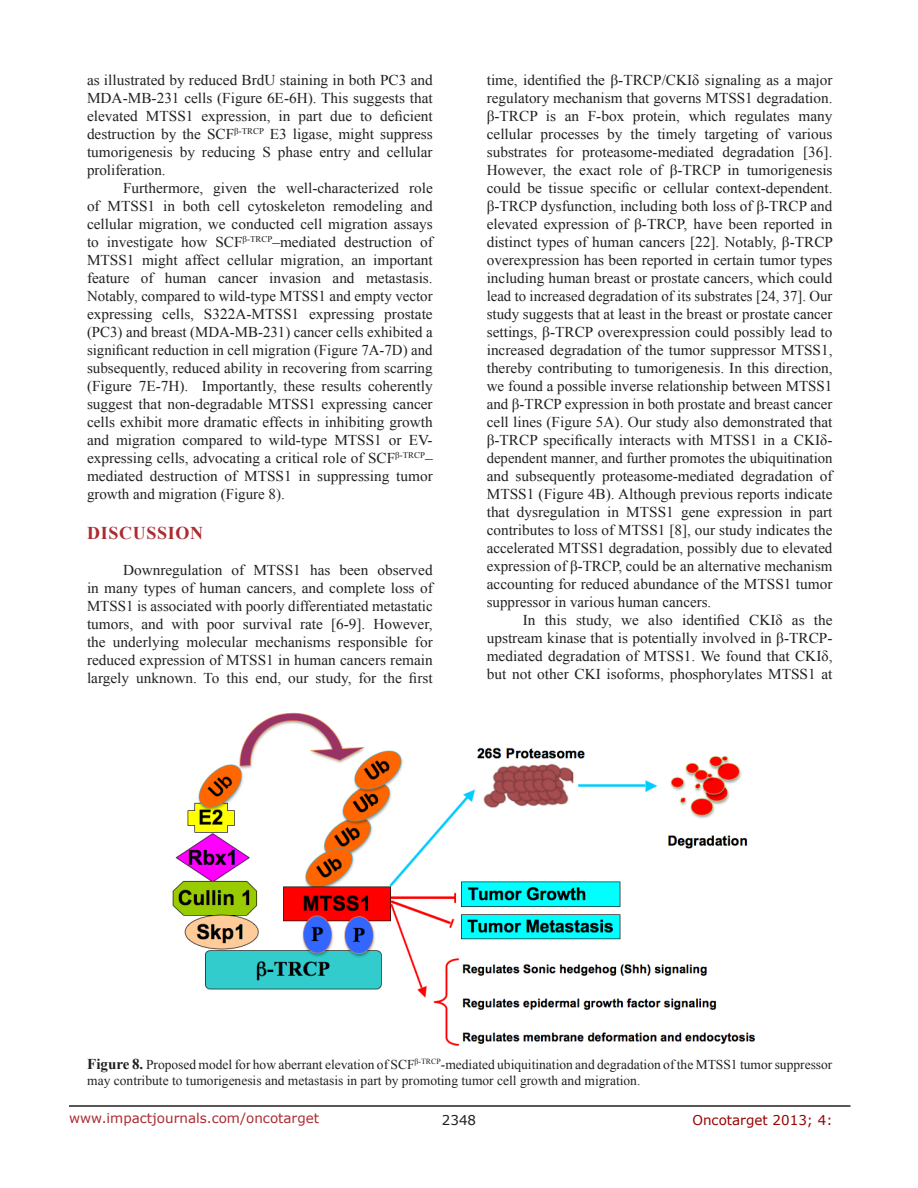
<style>
.page{position:relative;width:918px;height:1188px;background:#fff}
.page>*{position:absolute;margin:0;border:0;box-sizing:border-box;transform-origin:0 0}
.Heading{font:700 18px "Times New Roman";letter-spacing:.035em;color:#ac2b31}
.BodyText{font:15px/18px "Times New Roman";color:#221f22;text-align:justify}
.FigureText{font:13.5px/16.2px "Times New Roman";color:#221f22}
.t1{font:13.5px "Verdana";color:#ac2b31}
.t2{font:13.5px "Verdana";color:#970000}
.t3{font:13.5px "Verdana";color:#221f22}
.s1{font-weight:700;font-size:15px}
</style>
<div class="page">
<hr style="left:69px;top:1105px;width:781px;height:2px;background:#231f20">
<img style="left:172px;top:712px;width:583px;height:334px">
<p class="BodyText" style="left:87px;top:71px;width:347px">as illustrated by reduced BrdU staining in both PC3 and MDA-MB-231 cells (Figure 6E-6H). This suggests that elevated MTSS1 expression, in part due to deficient destruction by the SCF<sup>β-TRCP</sup> E3 ligase, might suppress tumorigenesis by reducing S phase entry and cellular proliferation.</p>
<p class="BodyText" style="left:87px;top:179px;width:347px;text-indent:36px">Furthermore, given the well-characterized role of MTSS1 in both cell cytoskeleton remodeling and cellular migration, we conducted cell migration assays to investigate how SCF<sup>β-TRCP</sup>–mediated destruction of MTSS1 might affect cellular migration, an important feature of human cancer invasion and metastasis.<br>Notably, compared to wild-type MTSS1 and empty vector expressing cells, S322A-MTSS1 expressing prostate (PC3) and breast (MDA-MB-231) cancer cells exhibited a significant reduction in cell migration (Figure 7A-7D) and subsequently, reduced ability in recovering from scarring (Figure 7E-7H). Importantly, these results coherently suggest that non-degradable MTSS1 expressing cancer cells exhibit more dramatic effects in inhibiting growth and migration compared to wild-type MTSS1 or EV&shy;expressing cells, advocating a critical role of SCF<sup>β-TRCP</sup>– mediated destruction of MTSS1 in suppressing tumor growth and migration (Figure 8).</p>
<p class="Heading" style="left:87px;top:520px;width:117px">DISCUSSION</p>
<p class="BodyText" style="left:87px;top:561px;width:347px;text-indent:36px">Downregulation of MTSS1 has been observed in many types of human cancers, and complete loss of MTSS1 is associated with poorly differentiated metastatic tumors, and with poor survival rate [6-9]. However, the underlying molecular mechanisms responsible for reduced expression of MTSS1 in human cancers remain largely unknown. To this end, our study, for the first</p>
<p class="BodyText" style="left:487px;top:71px;width:348px">time, identified the β-TRCP/CKIδ signaling as a major regulatory mechanism that governs MTSS1 degradation. β-TRCP is an F-box protein, which regulates many cellular processes by the timely targeting of various substrates for proteasome-mediated degradation [36].<br>However, the exact role of β-TRCP in tumorigenesis could be tissue specific or cellular context-dependent. β-TRCP dysfunction, including both loss of β-TRCP and elevated expression of β-TRCP, have been reported in distinct types of human cancers [22]. Notably, β-TRCP overexpression has been reported in certain tumor types including human breast or prostate cancers, which could lead to increased degradation of its substrates [24, 37]. Our study suggests that at least in the breast or prostate cancer settings, β-TRCP overexpression could possibly lead to increased degradation of the tumor suppressor MTSS1, thereby contributing to tumorigenesis. In this direction, we found a possible inverse relationship between MTSS1 and β-TRCP expression in both prostate and breast cancer cell lines (Figure 5A). Our study also demonstrated that β-TRCP specifically interacts with MTSS1 in a CKIδ&shy;dependent manner, and further promotes the ubiquitination and subsequently proteasome-mediated degradation of MTSS1 (Figure 4B). Although previous reports indicate that dysregulation in MTSS1 gene expression in part contributes to loss of MTSS1 [8], our study indicates the accelerated MTSS1 degradation, possibly due to elevated expression of β-TRCP, could be an alternative mechanism accounting for reduced abundance of the MTSS1 tumor suppressor in various human cancers.</p>
<p class="BodyText" style="left:487px;top:611px;width:347px;text-indent:36px">In this study, we also identified CKIδ as the upstream kinase that is potentially involved in β-TRCP&shy;mediated degradation of MTSS1. We found that CKIδ, but not other CKI isoforms, phosphorylates MTSS1 at</p>
<p class="FigureText" style="left:87px;top:1056px;width:747px"><span class="s1">Figure 8.</span> Proposed model for how aberrant elevation of SCF<sup>β-TRCP</sup>-mediated ubiquitination and degradation of the MTSS1 tumor suppressor may contribute to tumorigenesis and metastasis in part by promoting tumor cell growth and migration.</p>
<p class="t1" style="left:69px;top:1109px;width:252px">www.impactjournals.com/oncotarget</p>
<p class="t3" style="left:442px;top:1111px;width:36px">2348</p>
<p class="t2" style="left:692px;top:1111px;width:142px">Oncotarget 2013; 4:</p>
</div>
